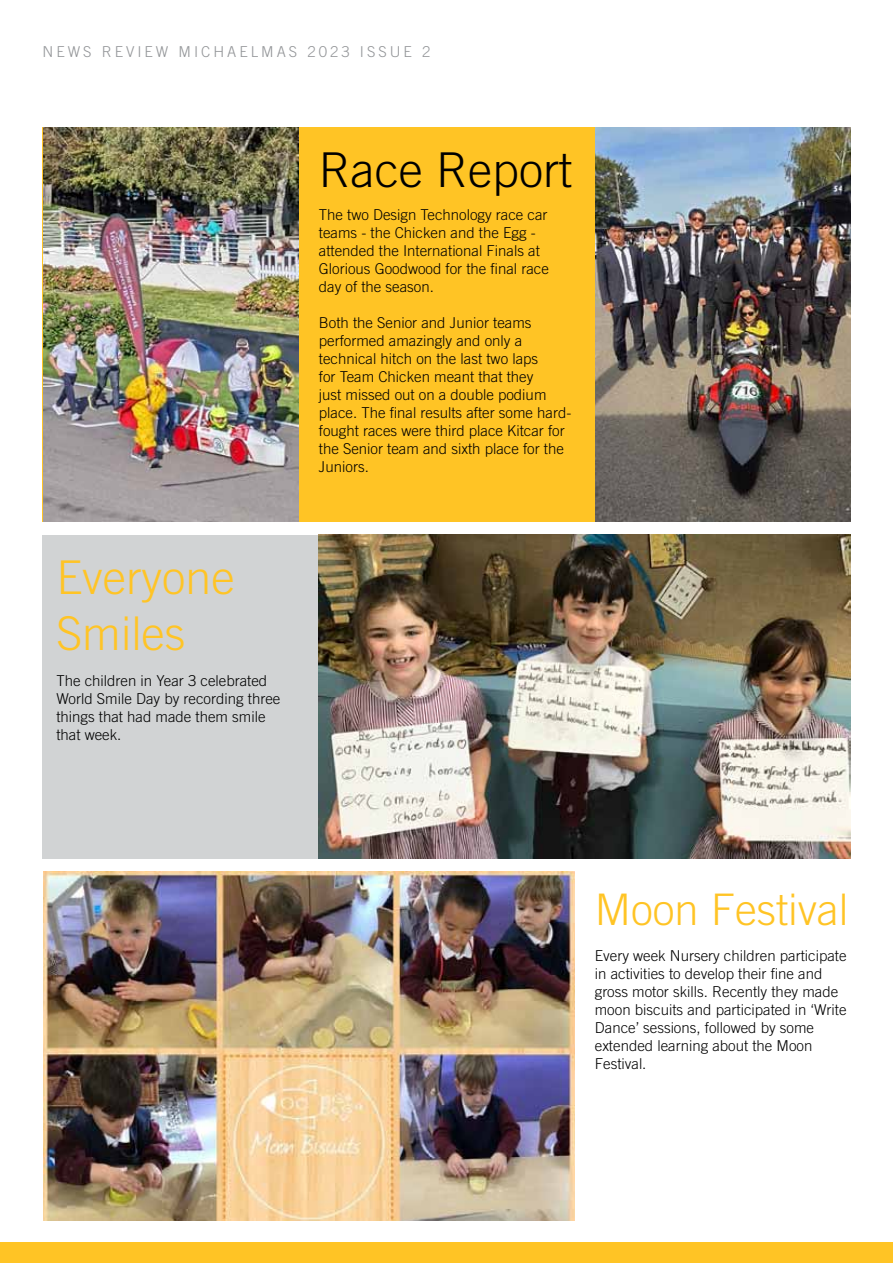
<style>
.page{position:relative;width:893px;height:1263px;background:#fff}
.page>*{position:absolute;margin:0;border:0;box-sizing:border-box;transform-origin:0 0}
.t1{font:300 48px "Trade Gothic LT Com";color:#000}
.t2{font:300 46.5px/55.8px "Trade Gothic LT Com";color:#ffc425}
.t3{font:300 43.5px "Trade Gothic LT Com";color:#ffc425}
.t4{font:300 15px/18px "Trade Gothic LT Com";color:#000}
.t5{font:300 15px "Trade Gothic LT Com";letter-spacing:.2em;color:#939598}
</style>
<div class="page">
<div style="left:43px;top:128px;width:807px;height:394px;background:#ffc425"></div>
<div style="left:0;top:1242px;width:893px;height:21px;background:#ffc425"></div>
<div style="left:43px;top:535px;width:807px;height:323px;background:#d1d3d4"></div>
<img style="left:43px;top:128px;width:255px;height:394px">
<img style="left:595px;top:128px;width:255px;height:394px">
<img style="left:319px;top:535px;width:531px;height:323px">
<img style="left:43px;top:872px;width:532px;height:348px">
<p class="t5" style="left:43px;top:43px;width:389px">news review MI CHAE LM AS 2023 issue 2</p>
<h2 class="t2" style="left:56px;top:549px;width:180px">Everyone<br>Smiles</h2>
<p class="t4" style="left:56px;top:671px;width:225px">The children in Year 3 celebrated<br>World Smile Day by recording three things that had made them smile that week.</p>
<h1 class="t1" style="left:319px;top:141px;width:255px">Race Report</h1>
<p class="t4" style="left:319px;top:206px;width:232px">The two Design Technology race car teams - the Chicken and the Egg - attended the I nternational Finals at<br>Glorious Goodwood for the final race day of the season.</p>
<p class="t4" style="left:319px;top:314px;width:254px">Both the Senior and Junior teams performed amazingly and only a technical hitch on the last two laps<br>for Team Chicken meant that they<br>just missed out on a double podium place. The final results after some hard&shy;fought races were third place Kitcar for the Senior team and sixth place for the<br>Juniors.</p>
<h3 class="t3" style="left:595px;top:883px;width:255px">M oon Festival</h3>
<p class="t4" style="left:595px;top:946px;width:253px">Every week N ursery children participate in activities to develop their fine and gross motor skills. Recently they made moon biscuits and participated in ‘Write Dance’ sessions, followed by some extended learning about the Moon Festival.</p>
</div>
